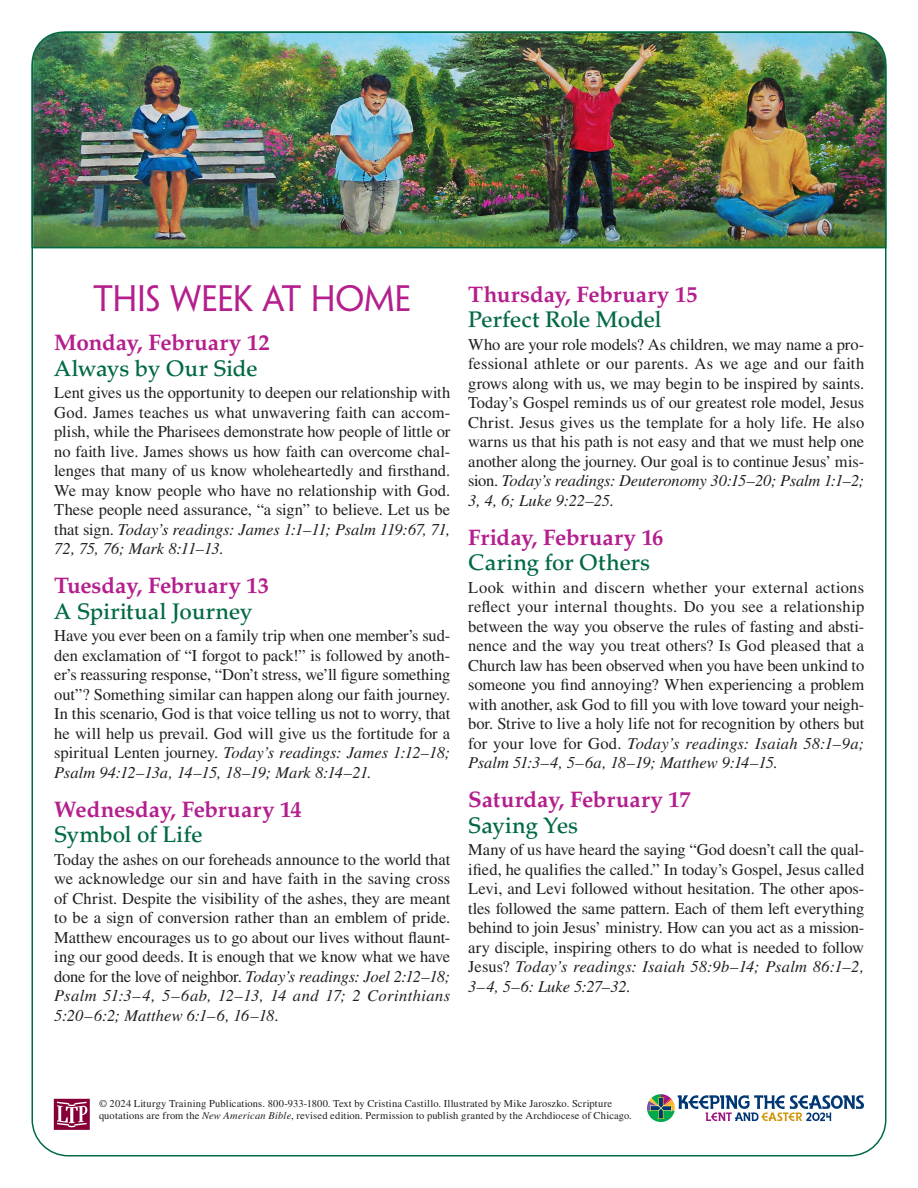
<style>
.page{position:relative;width:918px;height:1188px;background:#fff}
.page>*{position:absolute;margin:0;border:0;box-sizing:border-box;transform-origin:0 0}
.sect1__back_LENT{font:33px "Penumbra Flare Std";letter-spacing:-.01em;color:#b41e8d}
.h1__back_LENT{font:700 22.5px "Palatino LT Std";color:#b41e8d}
.h2__back_ALL{font:500 22.5px "Palatino LT Std";letter-spacing:-.005em;color:#026a43}
.para__back{font:16.5px/19.5px "Times LT Std";letter-spacing:-.005em;color:#231f20;text-align:justify}
.t1{font:10.5px/12px "Times LT Std";letter-spacing:.015em;color:#231f20}
.s1{font-style:italic}
</style>
<div class="page">
<img style="left:31px;top:31px;width:856px;height:218px">
<svg style="left:54px;top:1099px;width:36px;height:31px"></svg>
<svg style="left:647px;top:1094px;width:217px;height:28px"></svg>
<p class="sect1__back_LENT" style="left:94px;top:279px;width:319px">THIS WEEK AT HOME</p>
<p class="h1__back_LENT" style="left:54px;top:330px;width:217px">Monday, February 12</p>
<p class="h2__back_ALL" style="left:54px;top:355px;width:205px">Always by Our Side</p>
<p class="para__back" style="left:54px;top:383px;width:398px">Lent gives us the opportunity to deepen our relationship with God. James teaches us what unwavering faith can accom&shy;plish, while the Pharisees demonstrate how people of little or no faith live. James shows us how faith can overcome chal&shy;lenges that many of us know wholeheartedly and firsthand.<br>We may know people who have no relationship with God.<br>These people need assurance, “a sign” to believe. Let us be that sign. <span class="s1">Today’s readings: James 1:1–11; Psalm 119:67, 71, 72, 75, 76; Mark 8:11–13.</span></p>
<p class="h1__back_LENT" style="left:54px;top:573px;width:216px">Tuesday, February 13</p>
<p class="h2__back_ALL" style="left:54px;top:598px;width:200px">A Spiritual Journey</p>
<p class="para__back" style="left:54px;top:626px;width:398px">Have you ever been on a family trip when one member’s sud&shy;den exclamation of “I forgot to pack!” is followed by anoth&shy;er’s reassuring response, “Don’t stress, we’ll figure something out”? Something similar can happen along our faith journey.<br>In this scenario, God is that voice telling us not to worry, that he will help us prevail. God will give us the fortitude for a spiritual Lenten journey. <span class="s1">Today’s readings: James 1:12–18; Psalm 94:12–13a, 14–15, 18–19; Mark 8:14–21.</span></p>
<p class="h1__back_LENT" style="left:54px;top:796px;width:249px">Wednesday, February 14</p>
<p class="h2__back_ALL" style="left:54px;top:822px;width:150px">Symbol of Life</p>
<p class="para__back" style="left:54px;top:850px;width:398px">Today the ashes on our foreheads announce to the world that we acknowledge our sin and have faith in the saving cross of Christ. Despite the visibility of the ashes, they are meant to be a sign of conversion rather than an emblem of pride.<br>Matthew encourages us to go about our lives without flaunt&shy;ing our good deeds. It is enough that we know what we have done for the love of neighbor. <span class="s1">Today’s readings: Joel 2:12–18; Psalm 51:3–4, 5–6ab, 12–13, 14 and 17; 2 Corinthians 5:20–6:2; Matthew 6:1–6, 16–18.</span></p>
<p class="h1__back_LENT" style="left:468px;top:281px;width:231px">Thursday, February 15</p>
<p class="h2__back_ALL" style="left:468px;top:307px;width:195px">Perfect Role Model</p>
<p class="para__back" style="left:468px;top:334px;width:398px">Who are your role models? As children, we may name a pro&shy;fessional athlete or our parents. As we age and our faith grows along with us, we may begin to be inspired by saints.<br>Today’s Gospel reminds us of our greatest role model, Jesus Christ. Jesus gives us the template for a holy life. He also warns us that his path is not easy and that we must help one another along the journey. Our goal is to continue Jesus’ mis&shy;sion. <span class="s1">Today’s readings: Deuteronomy 30:15–20; Psalm 1:1–2; 3, 4, 6; Luke 9:22–25.</span></p>
<p class="h1__back_LENT" style="left:468px;top:524px;width:197px">Friday, February 16</p>
<p class="h2__back_ALL" style="left:468px;top:550px;width:183px">Caring for Others</p>
<p class="para__back" style="left:468px;top:577px;width:398px">Look within and discern whether your external actions reflect your internal thoughts. Do you see a relationship between the way you observe the rules of fasting and absti&shy;nence and the way you treat others? Is God pleased that a Church law has been observed when you have been unkind to someone you find annoying? When experiencing a problem with another, ask God to fill you with love toward your neigh&shy;bor. Strive to live a holy life not for recognition by others but for your love for God. <span class="s1">Today’s readings: Isaiah 58:1–9a; Psalm 51:3–4, 5–6a, 18–19; Matthew 9:14–15.</span></p>
<p class="h1__back_LENT" style="left:468px;top:787px;width:224px">Saturday, February 17</p>
<p class="h2__back_ALL" style="left:468px;top:812px;width:111px">Saying Yes</p>
<p class="para__back" style="left:468px;top:840px;width:398px">Many of us have heard the saying “God doesn’t call the qual&shy;ified, he qualifies the called.” In today’s Gospel, Jesus called Levi, and Levi followed without hesitation. The other apos&shy;tles followed the same pattern. Each of them left everything behind to join Jesus’ ministry. How can you act as a mission&shy;ary disciple, inspiring others to do what is needed to follow Jesus? <span class="s1">Today’s readings: Isaiah 58:9b–14; Psalm 86:1–2, 3–4, 5–6: Luke 5:27–32.</span></p>
<p class="t1" style="left:99px;top:1097px;width:534px">© 2024 Liturgy Training Publications. 800-933-1800. Text by Cristina Castillo. Illustrated by Mike Jaroszko. Scripture quotations are from the <span class="s1">New American Bible</span>, revised edition. Permission to publish granted by the Archdiocese of Chicago.</p>
</div>
